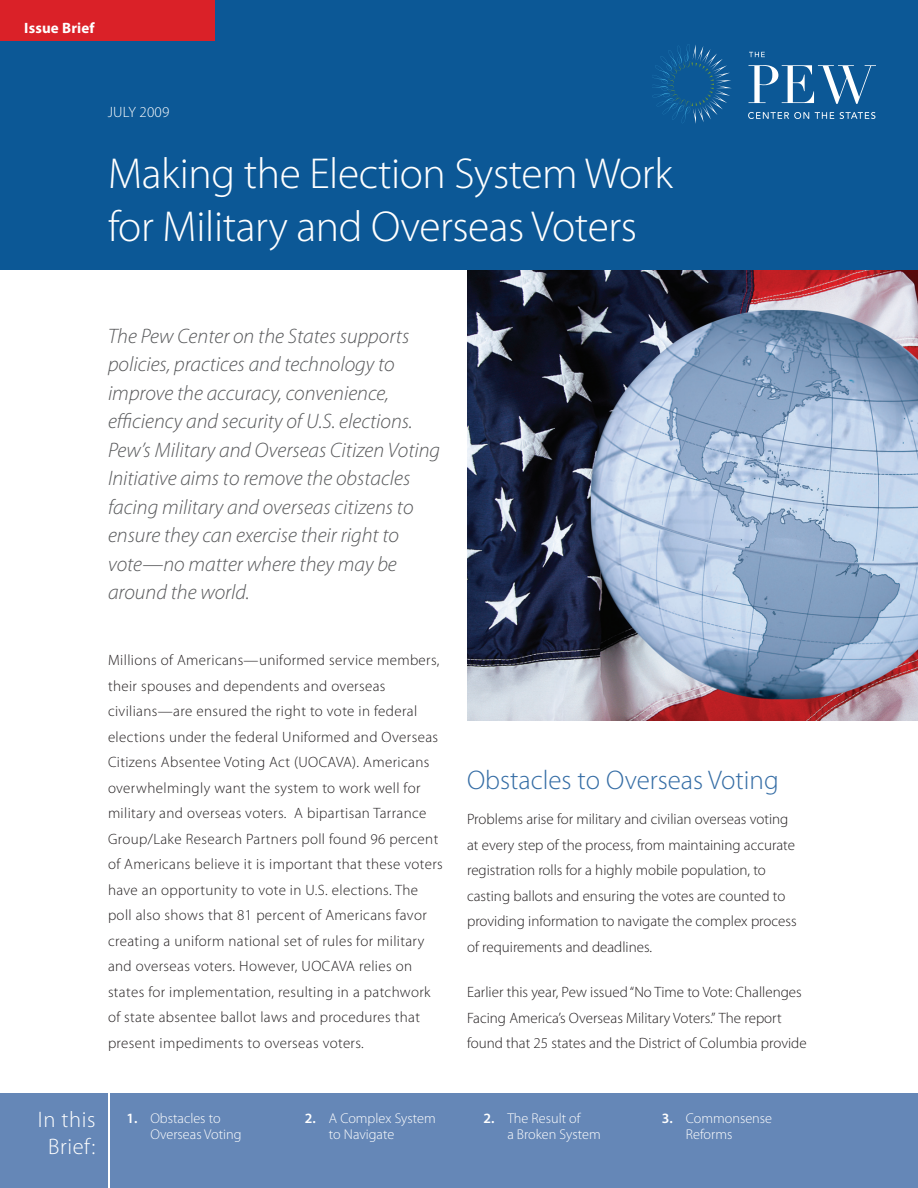
<style>
.page{position:relative;width:918px;height:1188px;background:#fff}
.page>*{position:absolute;margin:0;border:0;box-sizing:border-box;transform-origin:0 0}
.t1{font:300 43.5px/52.5px "Myriad Pro";letter-spacing:-.01em;color:#fff}
.t2{font:300 27px "Myriad Pro";color:#356da5}
.t3{font:300 22.5px/27px "Myriad Pro";letter-spacing:.025em;color:#fff;text-align:center}
.t4{font:italic 300 21px/28.5px "Myriad Pro";color:#57585a}
.t5{font:300 15px/25.5px "Myriad Pro";letter-spacing:.025em;color:#231f20}
.t6{font:300 15px/25.5px "Myriad Pro";color:#231f20}
.t7{font:700 15px "Myriad Pro";letter-spacing:.01em;color:#fff}
.t8{font:300 15px "Myriad Pro";letter-spacing:.01em;color:#fff}
.t9{font:300 14.25px/16.5px "Myriad Pro";color:#fff}
.s1{font-weight:600}
</style>
<div class="page">
<div style="left:0;top:0;width:918px;height:270px;background:#0c5896"></div>
<div style="left:0;top:0;width:215px;height:40px;background:#da2128"></div>
<svg style="left:749px;top:65px;width:127px;height:39px"></svg>
<svg style="left:749px;top:52px;width:16px;height:5px"></svg>
<svg style="left:652px;top:44px;width:80px;height:80px"></svg>
<svg style="left:748px;top:112px;width:61px;height:7px"></svg>
<svg style="left:815px;top:112px;width:19px;height:7px"></svg>
<svg style="left:840px;top:112px;width:35px;height:7px"></svg>
<img style="left:467px;top:270px;width:451px;height:450px">
<div style="left:110px;top:1094px;width:808px;height:94px;background:#6587b7"></div>
<div style="left:0;top:1094px;width:108px;height:94px;background:#6587b7"></div>
<p class="t7" style="left:24px;top:18px;width:72px">Issue Brief</p>
<p class="t8" style="left:108px;top:104px;width:63px">JULY 2009</p>
<h1 class="t1" style="left:108px;top:148px;width:566px">Making the Election System Work for Military and Overseas Voters</h1>
<p class="t4" style="left:108px;top:322px;width:334px">The Pew Center on the States supports policies, practices and technology to improve the accuracy, convenience, efficiency and security of U.S. elections.<br>Pew’s Military and Overseas Citizen Voting Initiative aims to remove the obstacles facing military and overseas citizens to ensure they can exercise their right to vote—no matter where they may be around the world.</p>
<p class="t5" style="left:108px;top:648px;width:336px">Millions of Americans—uniformed service members, their spouses and dependents and overseas civilians—are ensured the right to vote in federal elections under the federal Uniformed and Overseas Citizens Absentee Voting Act (UOCAVA). Americans overwhelmingly want the system to work well for military and overseas voters. A bipartisan Tarrance Group/Lake Research Partners poll found 96 percent of Americans believe it is important that these voters have an opportunity to vote in U.S. elections. The poll also shows that 81 percent of Americans favor creating a uniform national set of rules for military and overseas voters. However, UOCAVA relies on states for implementation, resulting in a patchwork of state absentee ballot laws and procedures that present impediments to overseas voters.</p>
<h2 class="t2" style="left:467px;top:765px;width:313px">Obstacles to Overseas Voting</h2>
<p class="t6" style="left:467px;top:807px;width:331px">Problems arise for military and civilian overseas voting at every step of the process, from maintaining accurate registration rolls for a highly mobile population, to casting ballots and ensuring the votes are counted to providing information to navigate the complex process of requirements and deadlines.</p>
<p class="t6" style="left:467px;top:980px;width:341px">Earlier this year, Pew issued “No Time to Vote: Challenges<br>Facing America’s Overseas Military Voters.” The report found that 25 states and the District of Columbia provide</p>
<h3 class="t3" style="left:38px;top:1107px;width:59px">In this<br>Brief:</h3>
<p class="t9" style="left:150px;top:1110px;width:93px;text-indent:-24px"><span class="s1">1.</span> Obstacles to<br>Overseas Voting</p>
<p class="t9" style="left:329px;top:1110px;width:108px;text-indent:-24px"><span class="s1">2.</span> A Complex System to Navigate</p>
<p class="t9" style="left:507px;top:1110px;width:95px;text-indent:-24px"><span class="s1">2.</span> The Result of<br>a Broken System</p>
<p class="t9" style="left:686px;top:1110px;width:88px;text-indent:-24px"><span class="s1">3.</span> Commonsense<br>Reforms</p>
</div>
